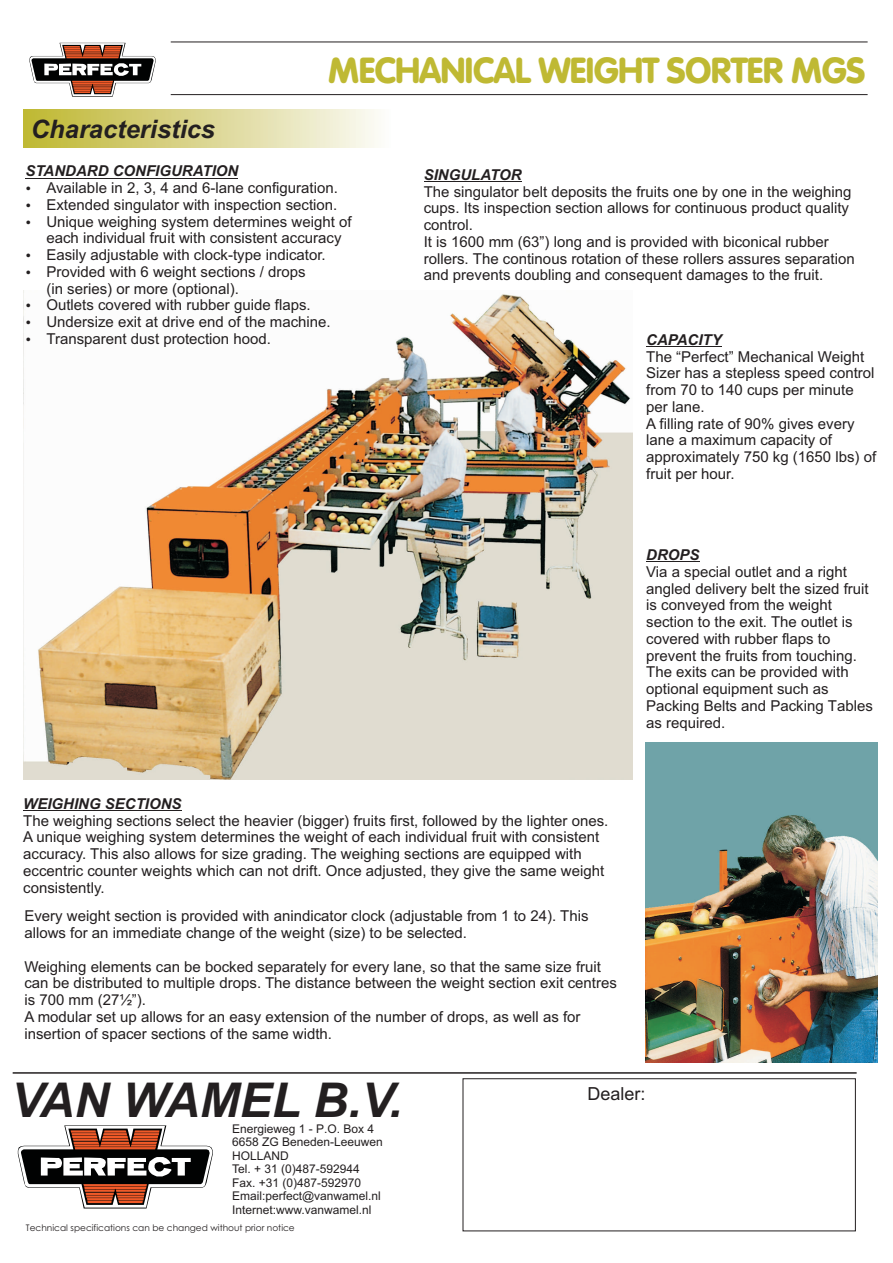
<style>
.page{position:relative;width:893px;height:1263px;background:#fff}
.page>*{position:absolute;margin:0;border:0;box-sizing:border-box;transform-origin:0 0}
.t1{font:italic 700 48px "Arial";color:#231f20}
.t2{font:900 36px "Vag Rounded";color:#bfb933}
.t3{font:italic 700 25.5px "Arial";color:#231f20}
.t4{font:18px "Arial";color:#231f20}
.t5{font:15px/16.8px "Arial";color:#231f20}
.t6{font:italic 700 15px "Arial";color:#231f20}
.t7{font:12px/13.4px "Arial";color:#231f20}
.t8{font:9px "Century Gothic";color:#231f20}
</style>
<div class="page">
<img style="left:24px;top:294px;width:608px;height:485px">
<svg style="left:18px;top:1125px;width:195px;height:83px"></svg>
<hr style="left:13px;top:1072px;width:844px;height:2px;background:#231f20">
<svg style="left:463px;top:1078px;width:393px;height:153px"></svg>
<hr style="left:171px;top:42px;width:697px;height:1px;background:#231f20">
<hr style="left:171px;top:94px;width:697px;height:1px;background:#231f20">
<svg style="left:29px;top:43px;width:127px;height:54px"></svg>
<div style="left:23px;top:109px;width:367px;height:38px;background:linear-gradient(to right,#beb631,#fbfaf8)"></div>
<hr style="left:26px;top:178px;width:212px;height:1px;background:#231f20">
<hr style="left:424px;top:181px;width:98px;height:1px;background:#231f20">
<hr style="left:646px;top:561px;width:53px;height:1px;background:#231f20">
<hr style="left:646px;top:346px;width:76px;height:1px;background:#231f20">
<hr style="left:23px;top:810px;width:159px;height:1px;background:#231f20">
<img style="left:645px;top:743px;width:232px;height:319px">
<svg style="left:27px;top:304px;width:3px;height:4px"></svg>
<svg style="left:27px;top:337px;width:3px;height:4px"></svg>
<h2 class="t2" style="left:329px;top:56px;width:538px">MECHANICAL WEIGHT SORTER MGS</h2>
<h3 class="t3" style="left:31px;top:119px;width:186px">Characteristics</h3>
<p class="t6" style="left:26px;top:165px;width:214px">STANDARD CONFIGURATION</p>
<p class="t5" style="left:46px;top:181px;width:307px">Available in 2, 3, 4 and 6-lane configuration.<br>Extended singulator with inspection section.<br>Unique weighing system determines weight of each individual fruit with consistent accuracy Easily adjustable with clock-type indicator.<br>Provided with 6 weight sections / drops<br>(in series) or more (optional).<br>Outlets covered with rubber guide flaps.<br>Undersize exit at drive end of the machine.<br>Transparent dust protection hood.</p>
<p class="t6" style="left:424px;top:169px;width:99px">SINGULATOR</p>
<p class="t5" style="left:424px;top:184px;width:433px">The singulator belt deposits the fruits one by one in the weighing cups. Its inspection section allows for continuous product quality control.<br>It is 1600 mm (63”) long and is provided with biconical rubber rollers. The continous rotation of these rollers assures separation and prevents doubling and consequent damages to the fruit.</p>
<p class="t6" style="left:646px;top:334px;width:77px">CAPACITY</p>
<p class="t5" style="left:646px;top:349px;width:232px">The “Perfect” Mechanical Weight<br>Sizer has a stepless speed control from 70 to 140 cups per minute per lane.<br>A filling rate of 90% gives every lane a maximum capacity of approximately 750 kg (1650 lbs) of fruit per hour.</p>
<p class="t6" style="left:646px;top:549px;width:55px">DROPS</p>
<p class="t5" style="left:646px;top:565px;width:228px">Via a special outlet and a right angled delivery belt the sized fruit is conveyed from the weight section to the exit. The outlet is covered with rubber flaps to prevent the fruits from touching.<br>The exits can be provided with optional equipment such as<br>Packing Belts and Packing Tables as required.</p>
<p class="t6" style="left:23px;top:798px;width:160px">WEIGHING SECTIONS</p>
<p class="t5" style="left:23px;top:813px;width:587px">The weighing sections select the heavier (bigger) fruits first, followed by the lighter ones.<br>A unique weighing system determines the weight of each individual fruit with consistent accuracy. This also allows for size grading. The weighing sections are equipped with eccentric counter weights which can not drift. Once adjusted, they give the same weight consistently.</p>
<p class="t5" style="left:24px;top:909px;width:566px">Every weight section is provided with anindicator clock (adjustable from 1 to 24). This allows for an immediate change of the weight (size) to be selected.</p>
<p class="t5" style="left:24px;top:959px;width:594px">Weighing elements can be bocked separately for every lane, so that the same size fruit can be distributed to multiple drops. The distance between the weight section exit centres is 700 mm (27½”).<br>A modular set up allows for an easy extension of the number of drops, as well as for insertion of spacer sections of the same width.</p>
<h1 class="t1" style="left:11px;top:1081px;width:393px">VAN WAMEL B.V.</h1>
<p class="t7" style="left:232px;top:1123px;width:152px">Energieweg 1 - P.O. Box 4<br>6658 ZG Beneden-Leeuwen<br>HOLLAND<br>Tel. + 31 (0)487-592944<br>Fax. +31 (0)487-592970<br>Email:perfect@vanwamel.nl<br>Internet:www.vanwamel.nl</p>
<p class="t8" style="left:26px;top:1224px;width:270px">Technical specifications can be changed without prior notice</p>
<p class="t4" style="left:587px;top:1087px;width:60px">Dealer:</p>
</div>
